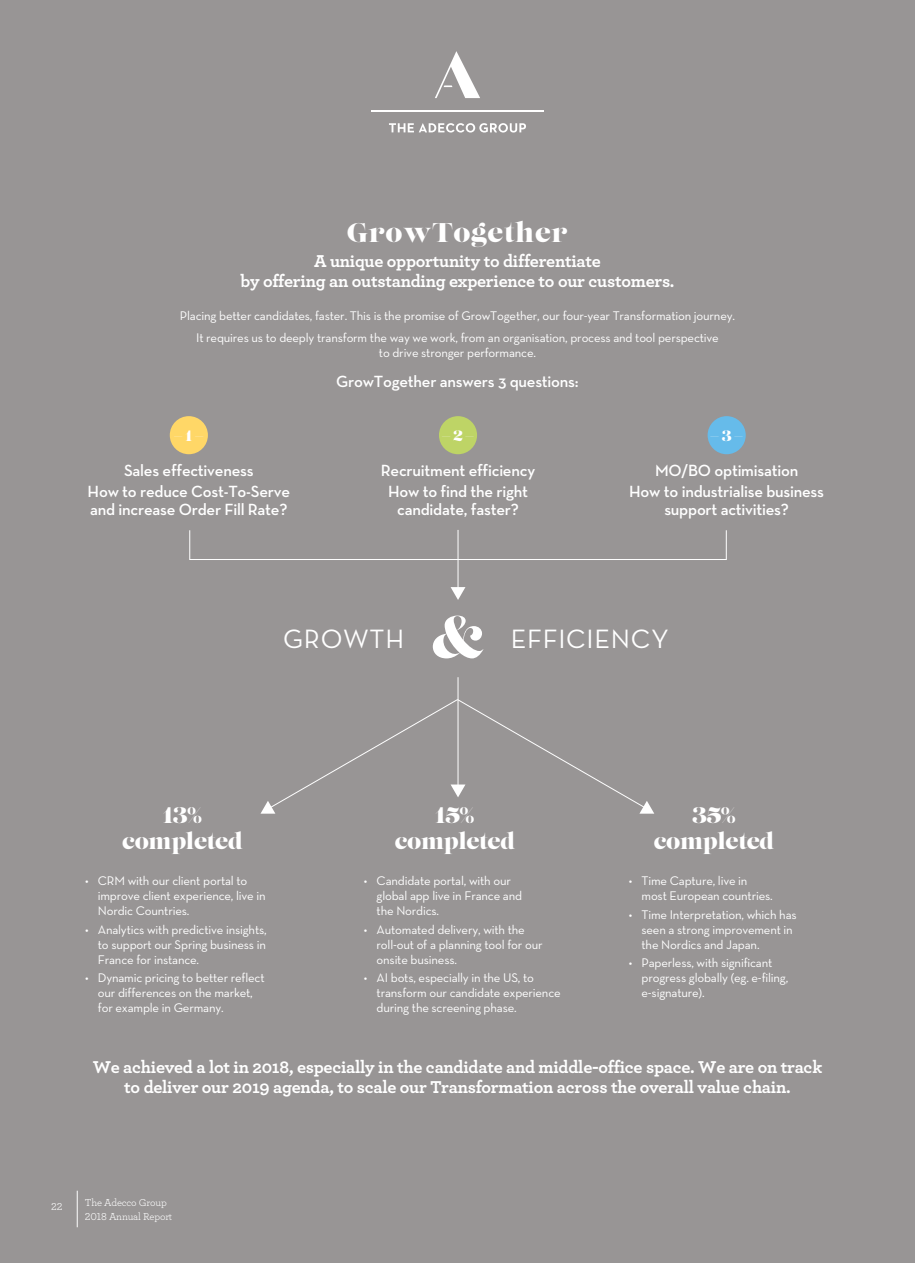
<style>
.page{position:relative;width:915px;height:1263px;background:#fff}
.page>*{position:absolute;margin:0;border:0;box-sizing:border-box;transform-origin:0 0}
.t1{font:60px "Lust";color:#fff}
.t2{font:27px "Neutraface Text";letter-spacing:.025em;color:#fff}
.t3{font:27px "Lust";letter-spacing:.025em;color:#fff}
.t4{font:22.5px/25.5px "Lust";letter-spacing:-.015em;color:#fff;text-align:center}
.t5{font:700 18px/19.8px "Archer";letter-spacing:-.015em;color:#fff;text-align:center}
.t6{font:600 16.5px/21.8px "Neutraface Text";letter-spacing:-.015em;color:#fff;text-align:center}
.t7{font:15px "Lust";color:#fff}
.t8{font:12.75px/15px "Neutraface Text";letter-spacing:-.015em;color:#fff}
.t9{font:10.5px/13.5px "Archer";letter-spacing:-.015em;color:#fff}
</style>
<div class="page">
<div style="left:0;top:0;width:914px;height:1263px;background:#989595"></div>
<div style="left:170px;top:416px;width:38px;height:38px;background:#ffd767;border-radius:50%"></div>
<div style="left:439px;top:416px;width:38px;height:38px;background:#bed466;border-radius:50%"></div>
<div style="left:707px;top:416px;width:38px;height:38px;background:#66bbea;border-radius:50%"></div>
<hr style="left:457px;top:530px;width:1px;height:63px;background:#fff">
<div style="left:189px;top:530px;width:537px;height:30px;border:1px solid #fff"></div>
<svg style="left:450px;top:587px;width:15px;height:13px"></svg>
<hr style="left:457px;top:677px;width:1px;height:114px;background:#fff">
<svg style="left:260px;top:698px;width:394px;height:116px"></svg>
<svg style="left:389px;top:123px;width:137px;height:10px"></svg>
<hr style="left:371px;top:110px;width:172px;height:1px;background:#fff">
<svg style="left:435px;top:51px;width:45px;height:47px"></svg>
<hr style="left:77px;top:1191px;width:1px;height:36px;background:#fff">
<h2 class="t3" style="left:347px;top:217px;width:222px">GrowTogether</h2>
<h3 class="t5" style="left:240px;top:250px;width:435px">A unique opportunity to differentiate<br>by offering an outstanding experience to our customers.</h3>
<p class="t8" style="left:180px;top:304px;width:556px;line-height:22.5px;text-align:center">Placing better candidates, faster. This is the promise of GrowTogether, our four-year Transformation journey.<br>It requires us to deeply transform the way we work, from an organisation, process and tool perspective</p>
<p class="t8" style="left:379px;top:345px;width:158px">to drive stronger performance.</p>
<p class="t6" style="left:336px;top:370px;width:244px">GrowTogether answers 3 questions:</p>
<p class="t7" style="left:174px;top:427px;width:31px">— 1 —</p>
<p class="t7" style="left:441px;top:427px;width:34px">— 2 —</p>
<p class="t7" style="left:709px;top:427px;width:35px">— 3 —</p>
<p class="t6" style="left:629px;top:459px;width:196px">MO/BO optimisation<br>How to industrialise business</p>
<p class="t6" style="left:664px;top:499px;width:126px">support activities?</p>
<p class="t6" style="left:88px;top:459px;width:204px">Sales effectiveness<br>How to reduce Cost-To-Serve</p>
<p class="t6" style="left:90px;top:499px;width:199px">and increase Order Fill Rate?</p>
<p class="t6" style="left:381px;top:459px;width:156px">Recruitment efficiency<br>How to find the right</p>
<p class="t6" style="left:397px;top:499px;width:123px">candidate, faster?</p>
<h2 class="t2" style="left:283px;top:622px;width:122px">GROWTH</h2>
<h1 class="t1" style="left:431px;top:601px;width:54px">&amp;</h1>
<h2 class="t2" style="left:510px;top:622px;width:159px">EFFICIENCY</h2>
<h3 class="t4" style="left:122px;top:804px;width:122px">13% completed</h3>
<p class="t8" style="left:98px;top:873px;width:169px;text-indent:-13px">• CRM with our client portal to improve client experience, live in<br>Nordic Countries.</p>
<p class="t8" style="left:98px;top:921px;width:170px;text-align:justify;text-indent:-13px">• Analytics with predictive insights, to support our Spring business in France for instance.</p>
<p class="t8" style="left:98px;top:970px;width:168px;text-indent:-13px">• Dynamic pricing to better reflect our differences on the market, for example in Germany.</p>
<h3 class="t4" style="left:394px;top:804px;width:122px">15% completed</h3>
<p class="t8" style="left:376px;top:873px;width:147px;text-indent:-13px">• Candidate portal, with our global app live in France and the Nordics.</p>
<p class="t8" style="left:376px;top:921px;width:167px;text-indent:-13px">• Automated delivery, with the roll-out of a planning tool for our onsite business.</p>
<p class="t8" style="left:376px;top:970px;width:185px;text-indent:-13px">• AI bots, especially in the US, to transform our candidate experience during the screening phase.</p>
<h3 class="t4" style="left:653px;top:804px;width:122px">35% completed</h3>
<p class="t8" style="left:641px;top:873px;width:133px;text-indent:-13px">• Time Capture, live in most European countries.</p>
<p class="t8" style="left:641px;top:906px;width:157px;text-indent:-13px">• Time Interpretation, which has seen a strong improvement in the Nordics and Japan.</p>
<p class="t8" style="left:641px;top:955px;width:148px;text-indent:-13px">• Paperless, with significant progress globally (eg. e-filing, e-signature).</p>
<h3 class="t5" style="left:93px;top:1056px;width:730px">We achieved a lot in 2018, especially in the candidate and middle-office space. We are on track to deliver our 2019 agenda, to scale our Transformation across the overall value chain.</h3>
<p class="t9" style="left:51px;top:1199px;width:13px">22</p>
<p class="t9" style="left:85px;top:1196px;width:89px">The Adecco Group<br>2018 Annual Report</p>
</div>
